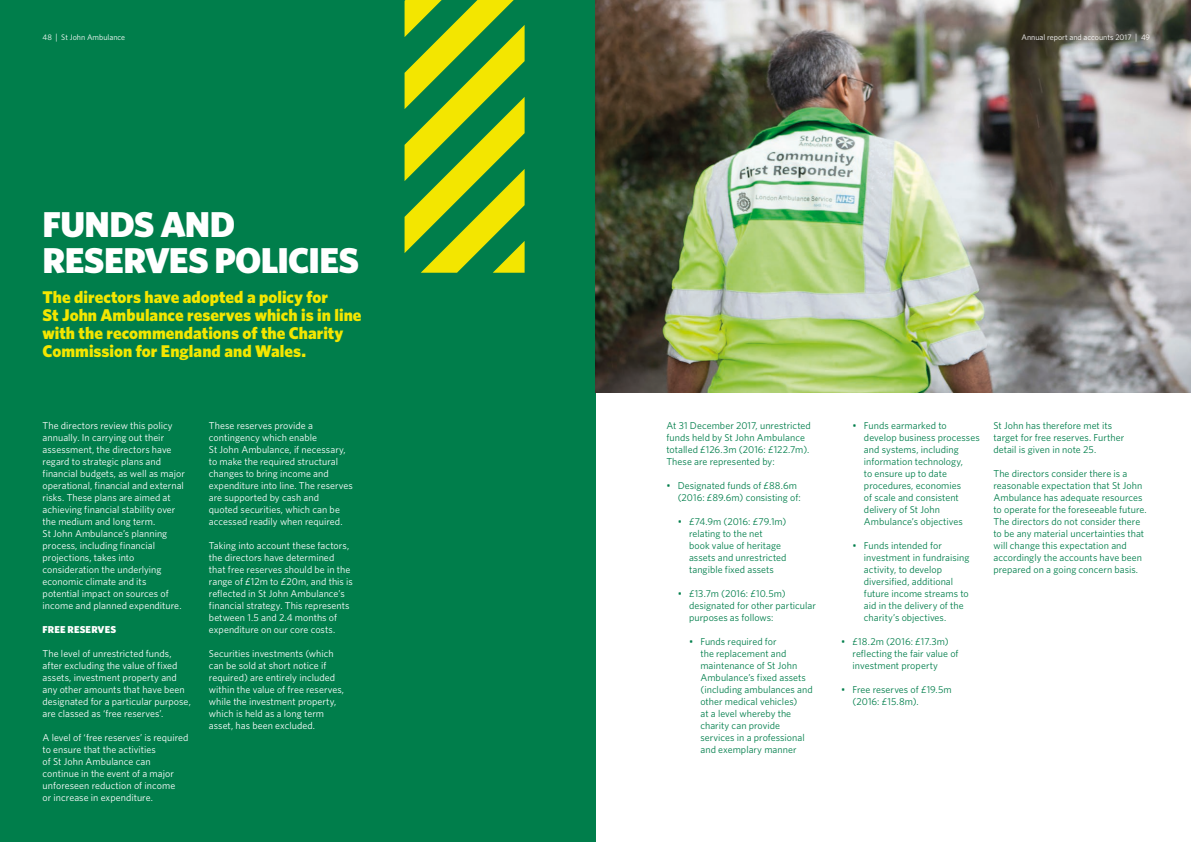
<style>
.page{position:relative;width:1191px;height:842px;background:#fff}
.page>*{position:absolute;margin:0;border:0;box-sizing:border-box;transform-origin:0 0}
.t1{font:900 36px/36px "Whitney";letter-spacing:-.02em;color:#fff}
.t2{font:900 17px/18px "Whitney";color:#f3e600}
.t3{font:10px/12px "Whitney";letter-spacing:.005em;color:#fff}
.t4{font:10px/12px "Whitney";letter-spacing:.005em;color:#007e4b}
.t5{font:900 10px "Whitney";letter-spacing:.015em;color:#fff}
.t6{font:8px "Whitney";color:#fff}
.s1{font-size:8.8px}
</style>
<div class="page">
<div style="left:0;top:0;width:595px;height:842px;background:#007e4b"></div>
<svg style="left:404px;top:0;width:120px;height:273px"></svg>
<img style="left:595px;top:0;width:596px;height:393px">
<p class="t6" style="left:43px;top:32px;width:84px">48 <span class="s1">|</span> St John Ambulance</p>
<p class="t6" style="left:1021px;top:32px;width:130px">Annual report and accounts 2017 <span class="s1">|</span> 49</p>
<h1 class="t1" style="left:43px;top:205px;width:318px">FUNDS AND<br>RESERVES POLICIES</h1>
<h2 class="t2" style="left:43px;top:287px;width:320px">The directors have adopted a policy for<br>St John Ambulance reserves which is in line with the recommendations of the Charity Commission for England and Wales.</h2>
<p class="t3" style="left:43px;top:419px;width:144px">The directors review this policy annually. In carrying out their assessment, the directors have regard to strategic plans and financial budgets, as well as major operational, financial and external risks. These plans are aimed at achieving financial stability over the medium and long term.<br>St John Ambulance’s planning process, including financial projections, takes into consideration the underlying economic climate and its potential impact on sources of income and planned expenditure.</p>
<p class="t5" style="left:43px;top:622px;width:75px">FREE RESERVES</p>
<p class="t3" style="left:43px;top:647px;width:150px">The level of unrestricted funds, after excluding the value of fixed assets, investment property and any other amounts that have been designated for a particular purpose, are classed as ‘free reserves’.</p>
<p class="t3" style="left:43px;top:731px;width:147px">A level of ‘free reserves’ is required to ensure that the activities<br>of St John Ambulance can continue in the event of a major unforeseen reduction of income<br>or increase in expenditure.</p>
<p class="t3" style="left:209px;top:419px;width:145px">These reserves provide a contingency which enable<br>St John Ambulance, if necessary, to make the required structural changes to bring income and expenditure into line. The reserves are supported by cash and<br>quoted securities, which can be accessed readily when required.</p>
<p class="t3" style="left:209px;top:539px;width:145px">Taking into account these factors, the directors have determined that free reserves should be in the range of £12m to £20m, and this is reflected in St John Ambulance’s financial strategy. This represents between 1.5 and 2.4 months of expenditure on our core costs.</p>
<p class="t3" style="left:209px;top:647px;width:137px">Securities investments (which can be sold at short notice if required) are entirely included within the value of free reserves, while the investment property, which is held as a long term asset, has been excluded.</p>
<p class="t4" style="left:666px;top:419px;width:146px">At 31 December 2017, unrestricted funds held by St John Ambulance totalled £126.3m (2016: £122.7m).<br>These are represented by:</p>
<p class="t4" style="left:677px;top:479px;width:125px;text-indent:-11px">• Designated funds of £88.6m (2016: £89.6m) consisting of:</p>
<p class="t4" style="left:689px;top:515px;width:99px;text-indent:-11px">• £74.9m (2016: £79.1m) relating to the net<br>book value of heritage assets and unrestricted tangible fixed assets</p>
<p class="t4" style="left:689px;top:587px;width:128px;text-indent:-11px">• £13.7m (2016: £10.5m) designated for other particular purposes as follows:</p>
<p class="t4" style="left:700px;top:635px;width:114px;text-indent:-11px">• Funds required for<br>the replacement and maintenance of St John<br>Ambulance’s fixed assets (including ambulances and other medical vehicles)<br>at a level whereby the charity can provide services in a professional and exemplary manner</p>
<p class="t4" style="left:864px;top:419px;width:117px;text-indent:-11px">• Funds earmarked to develop business processes and systems, including information technology,<br>to ensure up to date procedures, economies<br>of scale and consistent delivery of St John<br>Ambulance’s objectives</p>
<p class="t4" style="left:864px;top:539px;width:107px;text-indent:-11px">• Funds intended for investment in fundraising activity, to develop diversified, additional future income streams to aid in the delivery of the charity’s objectives.</p>
<p class="t4" style="left:852px;top:635px;width:107px;text-indent:-11px">• £18.2m (2016: £17.3m) reflecting the fair value of investment property</p>
<p class="t4" style="left:852px;top:683px;width:101px;text-indent:-11px">• Free reserves of £19.5m (2016: £15.8m).</p>
<p class="t4" style="left:993px;top:419px;width:132px">St John has therefore met its target for free reserves. Further detail is given in note 25.</p>
<p class="t4" style="left:993px;top:467px;width:155px">The directors consider there is a reasonable expectation that St John Ambulance has adequate resources to operate for the foreseeable future.<br>The directors do not consider there to be any material uncertainties that will change this expectation and accordingly the accounts have been prepared on a going concern basis.</p>
</div>
